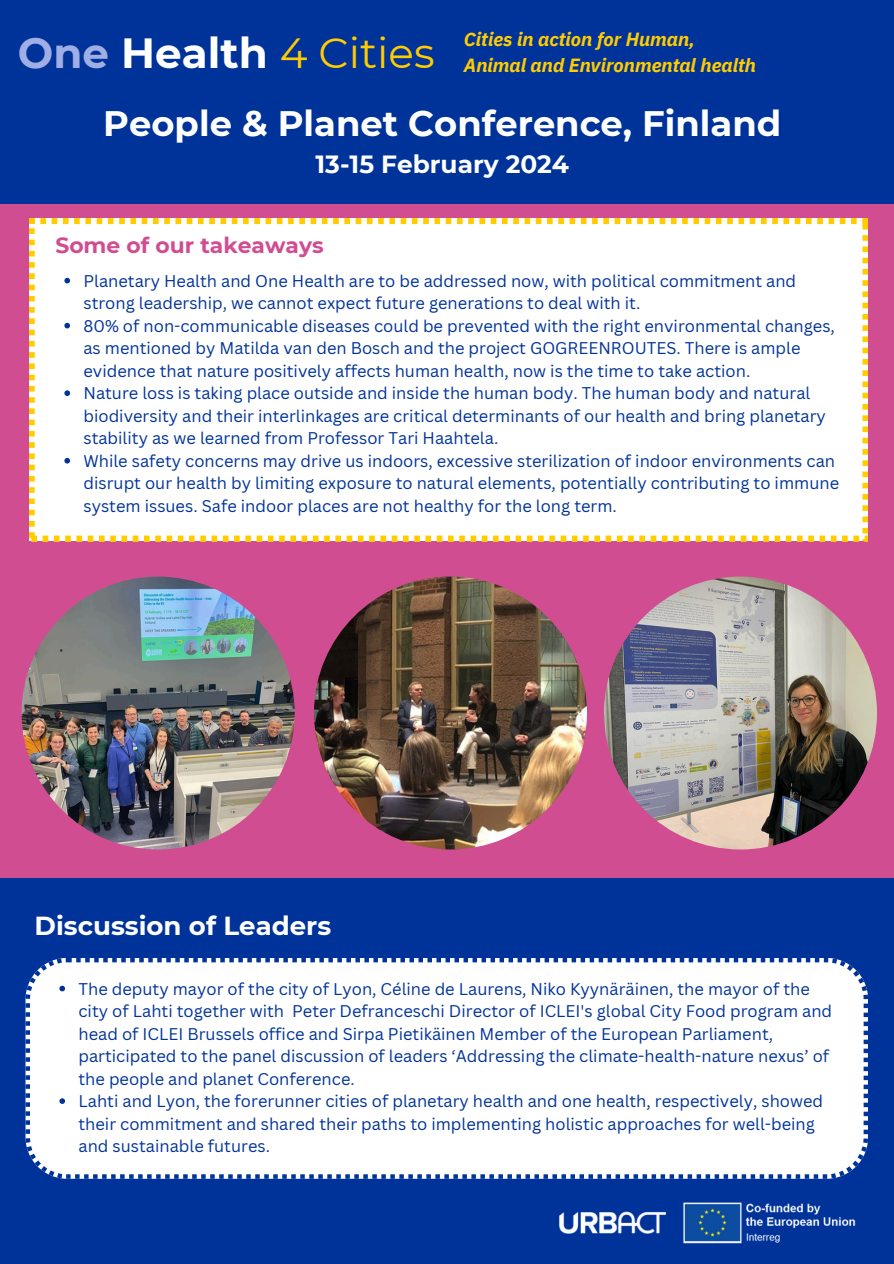
<style>
.page{position:relative;width:894px;height:1264px;background:#fff}
.page>*{position:absolute;margin:0;border:0;box-sizing:border-box;transform-origin:0 0}
.t1{font:42px "Montserrat";color:#fc0}
.t2{font:700 35.4px "Montserrat";color:#fff}
.t3{font:700 26.1px "Montserrat";color:#fff}
.t4{font:700 24.9px "Montserrat";color:#fff}
.t5{font:700 21.9px "Montserrat";color:#d14d92}
.t6{font:italic 700 19.05px/25.8px "IBM Plex Sans";color:#fc0}
.t7{font:16.5px/22.5px "Canva Sans";color:#039}
.s1{font-weight:700;color:#9faee5}
.s2{font-weight:700;color:#fff}
</style>
<div class="page">
<div style="left:0;top:0;width:893px;height:1263px;background:#039"></div>
<div style="left:0;top:205px;width:893px;height:672px;background:#d14d92"></div>
<img style="left:559px;top:1202px;width:296px;height:41px">
<div style="left:29px;top:218px;width:838px;height:323px;background:#fff"></div>
<img style="left:22px;top:576px;width:272px;height:273px;border-radius:50%">
<img style="left:314px;top:576px;width:273px;height:273px;border-radius:50%">
<img style="left:604px;top:576px;width:272px;height:273px;border-radius:50%">
<svg style="left:64px;top:278px;width:6px;height:5px"></svg>
<svg style="left:64px;top:323px;width:6px;height:5px"></svg>
<svg style="left:64px;top:390px;width:6px;height:6px"></svg>
<svg style="left:64px;top:458px;width:6px;height:5px"></svg>
<div style="left:26px;top:958px;width:841px;height:220px;background:#fff"></div>
<svg style="left:59px;top:985px;width:6px;height:6px"></svg>
<svg style="left:59px;top:1098px;width:6px;height:5px"></svg>
<p class="t1" style="left:18px;top:27px;width:418px"><span class="s1">One</span> <span class="s2">Health</span> 4 Cities</p>
<p class="t6" style="left:463px;top:26px;width:293px">Cities in action for Human,<br>Animal and Environmental health</p>
<p class="t2" style="left:103px;top:102px;width:679px">People &amp; Planet Conference, Finland</p>
<p class="t4" style="left:315px;top:149px;width:255px">13-15 February 2024</p>
<p class="t5" style="left:55px;top:232px;width:270px">Some of our takeaways</p>
<p class="t7" style="left:83px;top:269px;width:714px">Planetary Health and One Health are to be addressed now, with political commitment and strong leadership, we cannot expect future generations to deal with it.</p>
<p class="t7" style="left:83px;top:314px;width:752px">80% of non-communicable diseases could be prevented with the right environmental changes, as mentioned by Matilda van den Bosch and the project GOGREENROUTES. There is ample evidence that nature positively affects human health, now is the time to take action.</p>
<p class="t7" style="left:83px;top:382px;width:743px">Nature loss is taking place outside and inside the human body. The human body and natural biodiversity and their interlinkages are critical determinants of our health and bring planetary stability as we learned from Professor Tari Haahtela.</p>
<h3 class="t7" style="left:83px;top:449px;width:757px">While safety concerns may drive us indoors, excessive sterilization of indoor environments can disrupt our health by limiting exposure to natural elements, potentially contributing to immune system issues. Safe indoor places are not healthy for the long term.</h3>
<p class="t3" style="left:34px;top:909px;width:298px">Discussion of Leaders</p>
<p class="t7" style="left:78px;top:977px;width:755px">The deputy mayor of the city of Lyon, Céline de Laurens, Niko Kyynäräinen, the mayor of the city of Lahti together with Peter Defranceschi Director of ICLEI's global City Food program and head of ICLEI Brussels office and Sirpa Pietikäinen Member of the European Parliament, participated to the panel discussion of leaders ‘Addressing the climate-health-nature nexus’ of the people and planet Conference.</p>
<p class="t7" style="left:78px;top:1089px;width:746px">Lahti and Lyon, the forerunner cities of planetary health and one health, respectively, showed their commitment and shared their paths to implementing holistic approaches for well-being and sustainable futures.</p>
</div>
